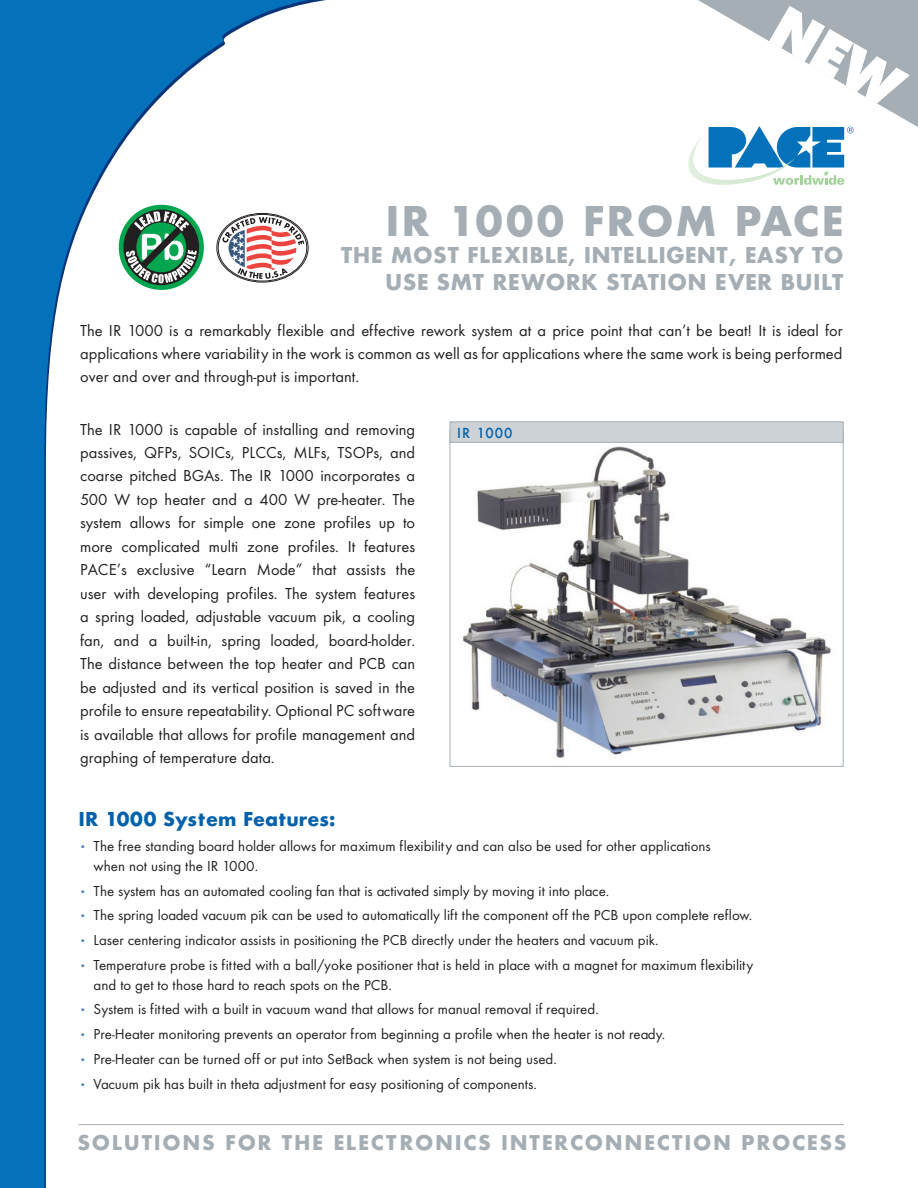
<style>
.page{position:relative;width:918px;height:1188px;background:#fff}
.page>*{position:absolute;margin:0;border:0;box-sizing:border-box;transform-origin:0 0}
.t1{font:45px "Futura Bold DTC";letter-spacing:.045em;color:#a5aeb4}
.t2{font:24px "Futura Bold DTC";letter-spacing:.015em;color:#a5aeb4}
.t3{font:22.35px "Futura Bold DTC";letter-spacing:.075em;color:#a5aeb4}
.t4{font:21px "Futura Bold DTC";color:#0161aa}
.t5{font:16.5px/23.5px "Futura Book DTC";color:#231f20;text-align:justify}
.t6{font:15px/19.5px "Futura Book DTC";color:#231f20}
.t7{font:500 13.5px "Futura";letter-spacing:.075em;color:#0161aa}
.s1{color:#4d84c4}
</style>
<div class="page">
<svg style="left:0;top:0;width:344px;height:1188px"></svg>
<hr style="left:79px;top:1124px;width:765px;height:1px;background:#a5aeb4">
<img style="left:463px;top:446px;width:368px;height:312px">
<div style="left:450px;top:421px;width:394px;height:22px;background:#ccd2d6;border:1px solid #a5aeb4"></div>
<svg style="left:117px;top:203px;width:89px;height:89px"></svg>
<div style="left:218px;top:214px;width:89px;height:67px;border:1px solid #231f20;border-radius:50%"></div>
<svg style="left:222px;top:217px;width:82px;height:62px"></svg>
<svg style="left:688px;top:0;width:230px;height:185px"></svg>
<p class="t1" style="left:385px;top:194px;width:459px">IR 1000 FROM PACE</p>
<p class="t2" style="left:341px;top:241px;width:504px">THE MOST FLEXIBLE, INTELLIGENT, EASY TO</p>
<p class="t2" style="left:385px;top:268px;width:248px">USE SMT REWORK STATI</p>
<p class="t2" style="left:667px;top:268px;width:174px">ON EVER BUILT</p>
<p class="t5" style="left:80px;top:318px;width:764px">The IR 1000 is a remarkably flexible and effective rework system at a price point that can’t be beat! It is ideal for applications where variability in the work is common as well as for applications where the same work is being performed over and over and through-put is important.</p>
<p class="t5" style="left:80px;top:417px;width:337px">The IR 1000 is capable of installing and removing passives, QFPs, SOICs, PLCCs, MLFs, TSOPs, and coarse pitched BGAs. The IR 1000 incorporates a 500 W top heater and a 400 W pre-heater. The system allows for simple one zone profiles up to more complicated multi zone profiles. It features PACE’s exclusive “Learn Mode” that assists the user with developing profiles. The system features a spring loaded, adjustable vacuum pik, a cooling fan, and a built-in, spring loaded, board-holder.<br>The distance between the top heater and PCB can be adjusted and its vertical position is saved in the profile to ensure repeatability. Optional PC software is available that allows for profile management and graphing of temperature data.</p>
<p class="t7" style="left:457px;top:423px;width:57px">IR 1000</p>
<p class="t4" style="left:79px;top:807px;width:258px">IR 1000 SYSTEM FEATURES:</p>
<p class="t6" style="left:94px;top:837px;width:619px;text-indent:-15px"><span class="s1">•</span> The free standing board holder allows for maximum flexibility and can also be used for other applications when not using the IR 1000.</p>
<p class="t6" style="left:79px;top:881px;width:532px"><span class="s1">•</span> The system has an automated cooling fan that is activated simply by moving it into place.</p>
<p class="t6" style="left:79px;top:906px;width:675px"><span class="s1">•</span> The spring loaded vacuum pik can be used to automatically lift the component off the PCB upon complete reflow.</p>
<p class="t6" style="left:79px;top:930px;width:581px"><span class="s1">•</span> Laser centering indicator assists in positioning the PCB directly under the heaters and vacuum pik.</p>
<p class="t6" style="left:94px;top:955px;width:661px;text-indent:-15px"><span class="s1">•</span> Temperature probe is fitted with a ball/yoke positioner that is held in place with a magnet for maximum flexibility and to get to those hard to reach spots on the PCB.</p>
<p class="t6" style="left:79px;top:1000px;width:522px"><span class="s1">•</span> System is fitted with a built in vacuum wand that allows for manual removal if required.</p>
<p class="t6" style="left:79px;top:1024px;width:588px"><span class="s1">•</span> Pre-Heater monitoring prevents an operator from beginning a profile when the heater is not ready.</p>
<p class="t6" style="left:79px;top:1049px;width:480px"><span class="s1">•</span> Pre-Heater can be turned off or put into SetBack when system is not being used.</p>
<p class="t6" style="left:79px;top:1074px;width:460px"><span class="s1">•</span> Vacuum pik has built in theta adjustment for easy positioning of components.</p>
<p class="t3" style="left:77px;top:1129px;width:296px">SOLUTIONS FOR THE ELECTR</p>
<p class="t3" style="left:415px;top:1129px;width:129px">ONICS INTERC</p>
<p class="t3" style="left:585px;top:1129px;width:72px">ONNECTI</p>
<p class="t3" style="left:693px;top:1129px;width:155px">ON PROCESS</p>
</div>
